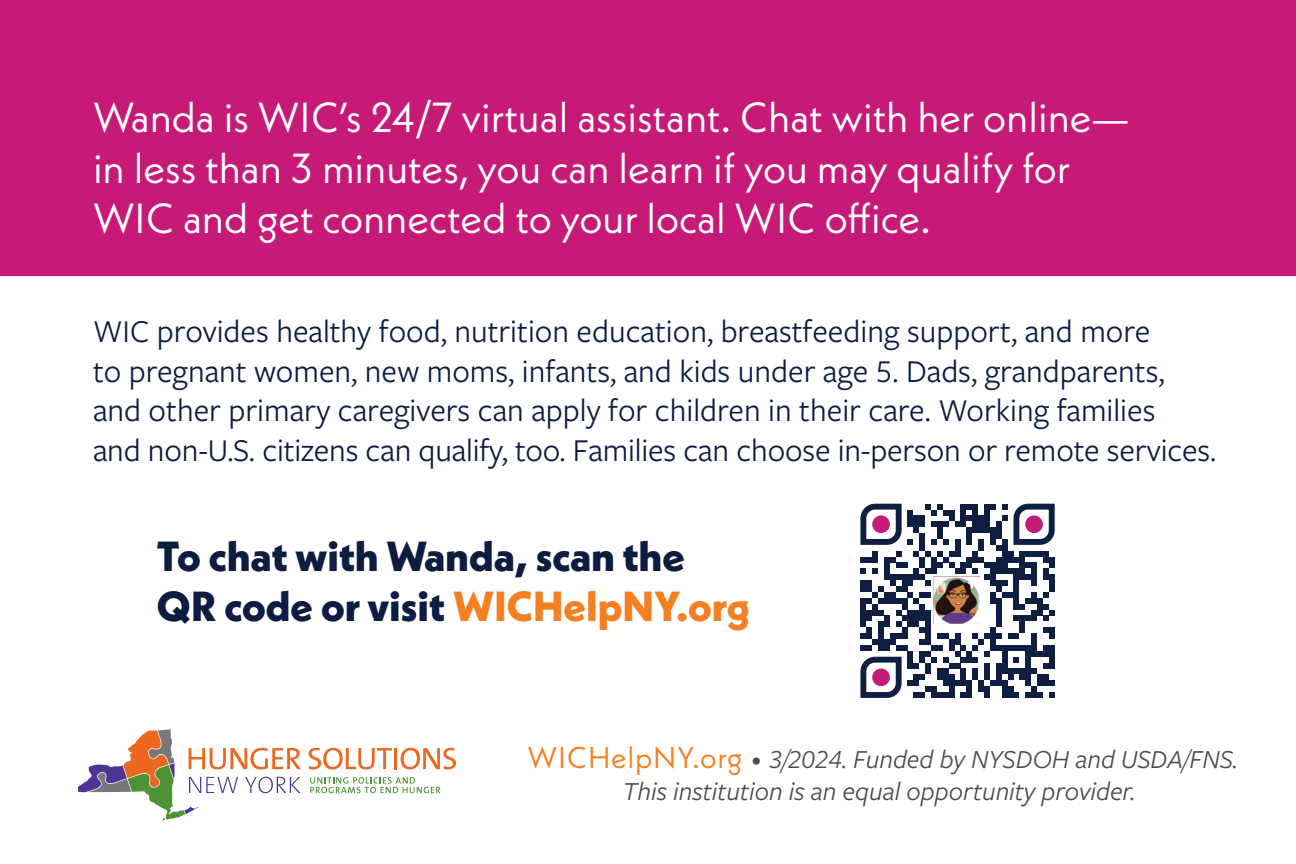
<style>
.page{position:relative;width:1296px;height:864px;background:#fff}
.page>*{position:absolute;margin:0;border:0;box-sizing:border-box;transform-origin:0 0}
.t1{font:42px/50.4px "Neue Kabel";color:#fff}
.t2{font:800 42px/50.4px "Neue Kabel";color:#0c1d41}
.t3{font:33px/39.6px "Freight Sans Pro";color:#0c1d41}
.t4{font:italic 27px "Freight Sans Pro";color:#4b4c4d}
.s1{color:#f58021}
.s2{font-family:"Neue Kabel";font-style:normal;font-size:30px;color:#f58021}
.s3{font-family:"Neue Kabel";font-style:normal;font-size:30px}
</style>
<div class="page">
<div style="left:0;top:0;width:1296px;height:275px;background:#c71a78"></div>
<svg style="left:309px;top:748px;width:83px;height:21px"></svg>
<hr style="left:395px;top:748px;width:2px;height:21px;background:#ec6820">
<svg style="left:401px;top:748px;width:55px;height:21px"></svg>
<svg style="left:310px;top:777px;width:130px;height:16px"></svg>
<svg style="left:78px;top:729px;width:223px;height:92px"></svg>
<svg style="left:860px;top:503px;width:195px;height:195px"></svg>
<svg style="left:932px;top:575px;width:51px;height:51px"></svg>
<img style="left:933px;top:576px;width:47px;height:47px">
<p class="t1" style="left:93px;top:92px;width:1038px">Wanda is WIC’s 24/7 virtual assistant. Chat with her online— in less than 3 minutes, you can learn if you may qualify for<br>WIC and get connected to your local WIC office.</p>
<p class="t3" style="left:93px;top:310px;width:1125px">WIC provides healthy food, nutrition education, breastfeeding support, and more<br>to pregnant women, new moms, infants, and kids under age 5. Dads, grandparents, and other primary caregivers can apply for children in their care. Working families<br>and non-U.S. citizens can qualify, too. Families can choose in-person or remote services.</p>
<p class="t2" style="left:157px;top:531px;width:594px">To chat with Wanda, scan the<br>QR code or visit <span class="s1">WICHelpNY.org</span></p>
<p class="t4" style="left:528px;top:741px;width:712px"><span class="s2">WICHelpNY.org</span> <span class="s3">•</span> 3/2024. Funded by NYSDOH and USDA/FNS.</p>
<p class="t4" style="left:623px;top:774px;width:514px">This institution is an equal opportunity provider.</p>
</div>
